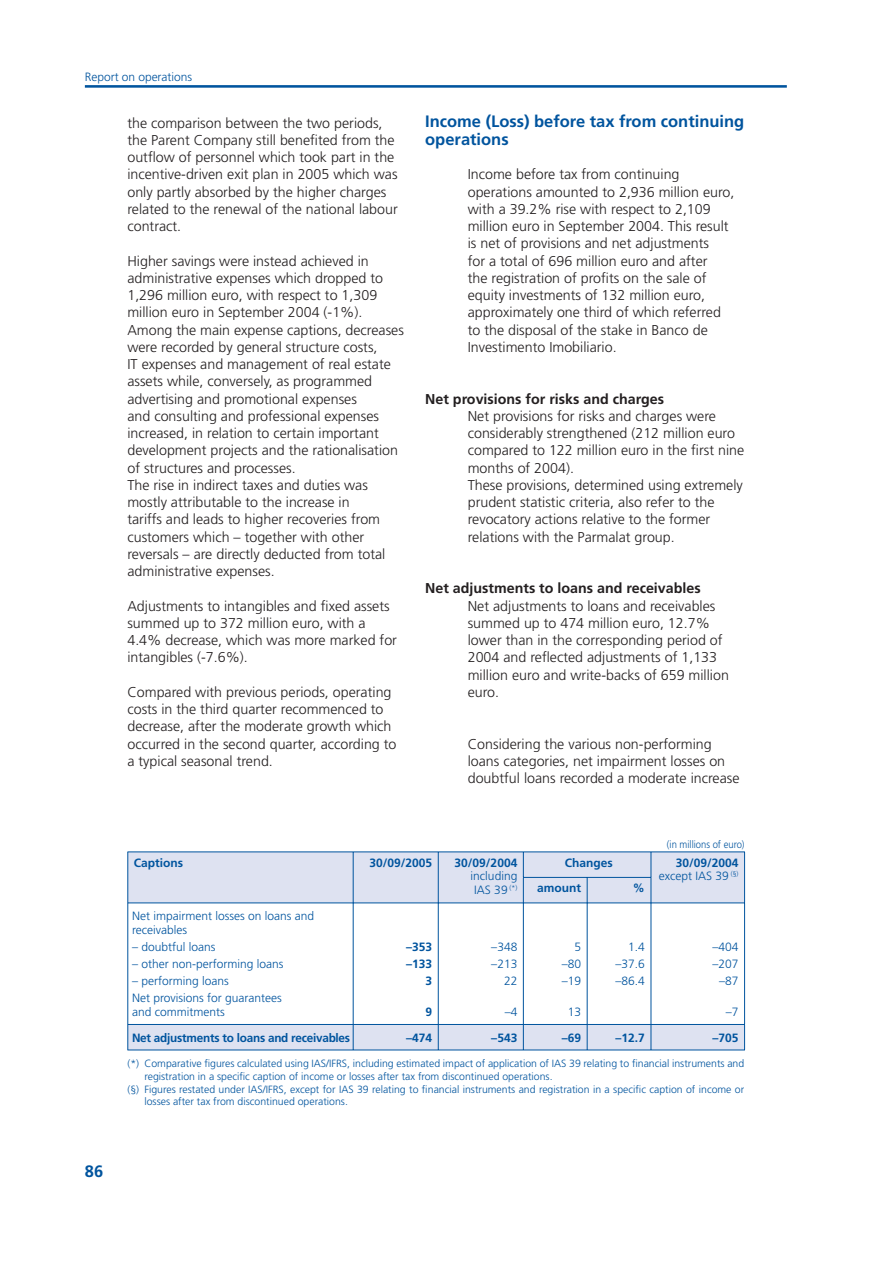
<style>
.page{position:relative;width:893px;height:1263px;background:#fff}
.page>*{position:absolute;margin:0;border:0;box-sizing:border-box;transform-origin:0 0}
.t1{font:700 16.5px/17.2px "Frutiger";color:#00549e}
.t2{font:300 14.25px/17.2px "Frutiger";color:#231f20}
.t3{font:700 14.25px "Frutiger";color:#231f20}
.t4{font:300 12px/13.5px "Frutiger";color:#00549e}
.t5{font:700 12px "Frutiger";color:#00549e}
.t6{font:700 12px "Frutiger";letter-spacing:-.02em;color:#00549e}
.t7{font:300 10.5px "Frutiger";color:#00549e}
.t8{font:300 10.5px "Frutiger";color:#00549e;scale:.9 1}
.s1{font-weight:700}
</style>
<div class="page">
<hr style="left:85px;top:85px;width:701px;height:3px;background:#00549e">
<svg style="left:128px;top:853px;width:616px;height:197px"></svg>
<hr style="left:127px;top:852px;width:226px;height:1px;background:#00549e">
<hr style="left:353px;top:852px;width:85px;height:1px;background:#00549e">
<svg style="left:127px;top:852px;width:1px;height:51px"></svg>
<svg style="left:353px;top:852px;width:1px;height:51px"></svg>
<hr style="left:438px;top:852px;width:85px;height:1px;background:#00549e">
<hr style="left:523px;top:852px;width:64px;height:1px;background:#00549e">
<hr style="left:587px;top:852px;width:158px;height:1px;background:#00549e">
<svg style="left:438px;top:853px;width:1px;height:50px"></svg>
<svg style="left:744px;top:853px;width:1px;height:50px"></svg>
<hr style="left:523px;top:877px;width:64px;height:1px;background:#00549e">
<svg style="left:523px;top:853px;width:1px;height:50px"></svg>
<hr style="left:587px;top:877px;width:64px;height:1px;background:#00549e">
<svg style="left:586px;top:878px;width:1px;height:25px"></svg>
<svg style="left:650px;top:852px;width:1px;height:51px"></svg>
<hr style="left:127px;top:903px;width:226px;height:1px;background:#00549e">
<hr style="left:127px;top:903px;width:1px;height:35px;background:#00549e">
<hr style="left:353px;top:903px;width:85px;height:1px;background:#00549e">
<hr style="left:353px;top:903px;width:1px;height:35px;background:#00549e">
<hr style="left:438px;top:903px;width:85px;height:1px;background:#00549e">
<hr style="left:438px;top:903px;width:1px;height:35px;background:#00549e">
<hr style="left:523px;top:903px;width:64px;height:1px;background:#00549e">
<hr style="left:523px;top:903px;width:1px;height:35px;background:#00549e">
<hr style="left:587px;top:903px;width:64px;height:1px;background:#00549e">
<hr style="left:586px;top:903px;width:1px;height:35px;background:#00549e">
<hr style="left:651px;top:903px;width:94px;height:1px;background:#00549e">
<hr style="left:650px;top:903px;width:1px;height:35px;background:#00549e">
<hr style="left:744px;top:903px;width:1px;height:35px;background:#00549e">
<svg style="left:127px;top:938px;width:1px;height:51px"></svg>
<svg style="left:353px;top:938px;width:1px;height:51px"></svg>
<svg style="left:438px;top:938px;width:1px;height:51px"></svg>
<svg style="left:523px;top:938px;width:1px;height:51px"></svg>
<svg style="left:586px;top:938px;width:1px;height:51px"></svg>
<svg style="left:650px;top:938px;width:1px;height:51px"></svg>
<svg style="left:744px;top:938px;width:1px;height:51px"></svg>
<hr style="left:127px;top:989px;width:1px;height:35px;background:#00549e">
<hr style="left:353px;top:989px;width:1px;height:35px;background:#00549e">
<hr style="left:438px;top:989px;width:1px;height:35px;background:#00549e">
<hr style="left:523px;top:989px;width:1px;height:35px;background:#00549e">
<hr style="left:586px;top:989px;width:1px;height:35px;background:#00549e">
<hr style="left:650px;top:989px;width:1px;height:35px;background:#00549e">
<hr style="left:744px;top:989px;width:1px;height:35px;background:#00549e">
<hr style="left:127px;top:1024px;width:226px;height:1px;background:#00549e">
<svg style="left:127px;top:1025px;width:1px;height:25px"></svg>
<hr style="left:353px;top:1024px;width:85px;height:1px;background:#00549e">
<svg style="left:353px;top:1025px;width:1px;height:25px"></svg>
<hr style="left:438px;top:1024px;width:85px;height:1px;background:#00549e">
<svg style="left:438px;top:1025px;width:1px;height:25px"></svg>
<hr style="left:523px;top:1024px;width:64px;height:1px;background:#00549e">
<svg style="left:523px;top:1025px;width:1px;height:25px"></svg>
<hr style="left:587px;top:1024px;width:64px;height:1px;background:#00549e">
<svg style="left:586px;top:1025px;width:1px;height:25px"></svg>
<hr style="left:651px;top:1024px;width:94px;height:1px;background:#00549e">
<svg style="left:650px;top:1025px;width:1px;height:25px"></svg>
<svg style="left:744px;top:1025px;width:1px;height:25px"></svg>
<hr style="left:127px;top:1050px;width:618px;height:1px;background:#00549e">
<p class="t4" style="left:85px;top:71px;width:109px">Report on operations</p>
<p class="t2" style="left:127px;top:115px;width:272px">the comparison between the two periods, the Parent Company still benefited from the outflow of personnel which took part in the incentive-driven exit plan in 2005 which was only partly absorbed by the higher charges related to the renewal of the national labour contract.</p>
<p class="t2" style="left:127px;top:253px;width:278px">Higher savings were instead achieved in administrative expenses which dropped to 1,296 million euro, with respect to 1,309 million euro in September 2004 (-1%).<br>Among the main expense captions, decreases were recorded by general structure costs,<br>IT expenses and management of real estate assets while, conversely, as programmed advertising and promotional expenses<br>and consulting and professional expenses increased, in relation to certain important development projects and the rationalisation of structures and processes.<br>The rise in indirect taxes and duties was mostly attributable to the increase in<br>tariffs and leads to higher recoveries from customers which – together with other reversals – are directly deducted from total administrative expenses.</p>
<p class="t2" style="left:127px;top:598px;width:271px">Adjustments to intangibles and fixed assets summed up to 372 million euro, with a 4.4% decrease, which was more marked for intangibles (-7.6%).</p>
<p class="t2" style="left:127px;top:684px;width:270px">Compared with previous periods, operating costs in the third quarter recommenced to decrease, after the moderate growth which occurred in the second quarter, according to a typical seasonal trend.</p>
<p class="t1" style="left:425px;top:114px;width:320px">Income (Loss) before tax from continuing operations</p>
<p class="t2" style="left:468px;top:167px;width:268px">Income before tax from continuing operations amounted to 2,936 million euro, with a 39.2% rise with respect to 2,109 million euro in September 2004. This result is net of provisions and net adjustments<br>for a total of 696 million euro and after<br>the registration of profits on the sale of equity investments of 132 million euro, approximately one third of which referred to the disposal of the stake in Banco de Investimento Imobiliario.</p>
<p class="t3" style="left:425px;top:393px;width:240px">Net provisions for risks and charges</p>
<p class="t2" style="left:468px;top:408px;width:278px">Net provisions for risks and charges were considerably strengthened (212 million euro compared to 122 million euro in the first nine months of 2004).<br>These provisions, determined using extremely prudent statistic criteria, also refer to the revocatory actions relative to the former relations with the Parmalat group.</p>
<p class="t3" style="left:425px;top:583px;width:277px">Net adjustments to loans and receivables</p>
<p class="t2" style="left:468px;top:598px;width:263px">Net adjustments to loans and receivables summed up to 474 million euro, 12.7% lower than in the corresponding period of 2004 and reflected adjustments of 1,133 million euro and write-backs of 659 million euro.</p>
<p class="t2" style="left:468px;top:736px;width:273px">Considering the various non-performing loans categories, net impairment losses on doubtful loans recorded a moderate increase</p>
<p class="t8" style="left:667px;top:840px;width:88px">(in millions of euro)</p>
<p class="t5" style="left:134px;top:858px;width:51px">Captions</p>
<p class="t5" style="left:369px;top:858px;width:64px">30/09/2005</p>
<p class="t5" style="left:454px;top:858px;width:64px">30/09/2004</p>
<p class="t4" style="left:470px;top:870px;width:48px;text-align:center">including<br>IAS 39 <sup>(*)</sup></p>
<p class="t5" style="left:565px;top:858px;width:49px">Changes</p>
<p class="t4" style="left:658px;top:857px;width:81px;text-align:right"><span class="s1">30/09/2004 </span>except IAS 39 <sup>(§)</sup></p>
<p class="t5" style="left:537px;top:883px;width:46px">amount</p>
<p class="t5" style="left:633px;top:883px;width:13px">%</p>
<p class="t4" style="left:132px;top:910px;width:184px">Net impairment losses on loans and receivables</p>
<p class="t4" style="left:132px;top:941px;width:85px">– doubtful loans</p>
<p class="t5" style="left:406px;top:942px;width:28px">–353</p>
<p class="t4" style="left:491px;top:941px;width:28px">–348</p>
<p class="t4" style="left:574px;top:941px;width:8px">5</p>
<p class="t4" style="left:628px;top:941px;width:18px">1.4</p>
<p class="t4" style="left:712px;top:941px;width:28px">–404</p>
<p class="t4" style="left:132px;top:958px;width:153px">– other non-performing loans</p>
<p class="t5" style="left:406px;top:959px;width:28px">–133</p>
<p class="t4" style="left:491px;top:958px;width:28px">–213</p>
<p class="t4" style="left:562px;top:958px;width:21px">–80</p>
<p class="t4" style="left:615px;top:958px;width:31px">–37.6</p>
<p class="t4" style="left:712px;top:958px;width:28px">–207</p>
<p class="t4" style="left:132px;top:975px;width:98px">– performing loans</p>
<p class="t5" style="left:425px;top:976px;width:8px">3</p>
<p class="t4" style="left:504px;top:975px;width:15px">22</p>
<p class="t4" style="left:562px;top:975px;width:21px">–19</p>
<p class="t4" style="left:615px;top:975px;width:31px">–86.4</p>
<p class="t4" style="left:719px;top:975px;width:21px">–87</p>
<p class="t4" style="left:132px;top:992px;width:151px">Net provisions for guarantees and commitments</p>
<p class="t5" style="left:425px;top:1007px;width:8px">9</p>
<p class="t4" style="left:504px;top:1006px;width:14px">–4</p>
<p class="t4" style="left:568px;top:1006px;width:15px">13</p>
<p class="t4" style="left:726px;top:1006px;width:14px">–7</p>
<p class="t1" style="left:85px;top:1164px;width:20px">86</p>
<p class="t6" style="left:132px;top:1033px;width:220px">Net adjustments to loans and receivables</p>
<p class="t5" style="left:406px;top:1033px;width:28px">–474</p>
<p class="t5" style="left:491px;top:1033px;width:28px">–543</p>
<p class="t5" style="left:562px;top:1033px;width:21px">–69</p>
<p class="t5" style="left:615px;top:1033px;width:31px">–12.7</p>
<p class="t5" style="left:712px;top:1033px;width:28px">–705</p>
<p class="t7" style="left:127px;top:1059px;width:618px">(*) Comparative figures calculated using IAS/IFRS, including estimated impact of application of IAS 39 relating to financial instruments and</p>
<p class="t7" style="left:144px;top:1072px;width:409px">registration in a specific caption of income or losses after tax from discontinued operations.</p>
<p class="t7" style="left:127px;top:1085px;width:618px">(§) Figures restated under IAS/IFRS, except for IAS 39 relating to financial instruments and registration in a specific caption of income or</p>
<p class="t7" style="left:144px;top:1097px;width:205px">losses after tax from discontinued operations.</p>
</div>
